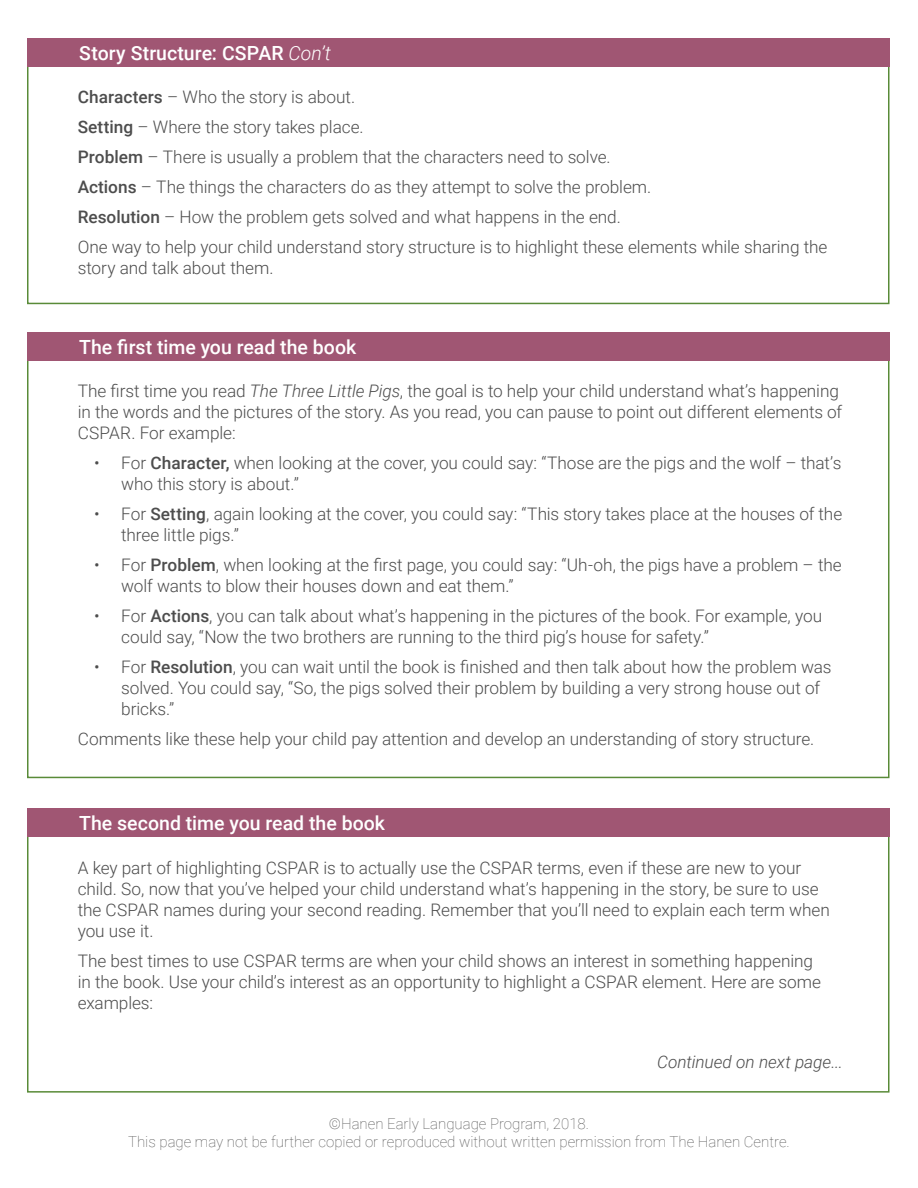
<style>
.page{position:relative;width:918px;height:1188px;background:#fff}
.page>*{position:absolute;margin:0;border:0;box-sizing:border-box;transform-origin:0 0}
.t1{font:500 19.5px "Roboto";color:#fff}
.t2{font:300 17.25px/21px "Roboto";letter-spacing:-.005em;color:#4d4d4d}
.t3{font:italic 300 17.25px "Roboto";color:#4d4d4d}
.t4{font:100 15px/18px "Roboto";color:#4d4d4d;text-align:center}
.s1{font-weight:300;font-style:italic}
.s2{font-weight:500}
.s3{font-style:italic}
</style>
<div class="page">
<div style="left:27px;top:38px;width:863px;height:29px;background:#a05673"></div>
<div style="left:27px;top:332px;width:863px;height:29px;background:#a05673"></div>
<div style="left:27px;top:808px;width:863px;height:29px;background:#a05673"></div>
<p class="t1" style="left:79px;top:39px;width:253px">Story Structure: CSPAR <span class="s1">Con’t</span></p>
<p class="t2" style="left:78px;top:81px;width:751px;line-height:30px"><span class="s2">Characters</span> – Who the story is about.<br><span class="s2">Setting</span> – Where the story takes place.<br><span class="s2">Problem</span> – There is usually a problem that the characters need to solve.<br><span class="s2">Actions</span> – The things the characters do as they attempt to solve the problem.<br><span class="s2">Resolution</span> – How the problem gets solved and what happens in the end.<br>One way to help your child understand story structure is to highlight these elements while sharing the</p>
<p class="t2" style="left:78px;top:257px;width:197px">story and talk about them.</p>
<p class="t1" style="left:79px;top:333px;width:279px">The first time you read the book</p>
<p class="t2" style="left:78px;top:380px;width:766px">The first time you read <span class="s3">The Three Little Pigs</span>, the goal is to help your child understand what’s happening in the words and the pictures of the story. As you read, you can pause to point out different elements of<br>CSPAR. For example:</p>
<p class="t2" style="left:121px;top:452px;width:722px;text-indent:-27px">• For <span class="s2">Character,</span> when looking at the cover, you could say: “Those are the pigs and the wolf – that’s who this story is about.”</p>
<p class="t2" style="left:121px;top:503px;width:723px;text-indent:-27px">• For <span class="s2">Setting</span>, again looking at the cover, you could say: “This story takes place at the houses of the three little pigs.”</p>
<p class="t2" style="left:121px;top:554px;width:722px;text-indent:-27px">• For <span class="s2">Problem</span>, when looking at the first page, you could say: “Uh-oh, the pigs have a problem – the wolf wants to blow their houses down and eat them.”</p>
<p class="t2" style="left:121px;top:605px;width:702px;text-indent:-27px">• For <span class="s2">Actions</span>, you can talk about what’s happening in the pictures of the book. For example, you could say, “Now the two brothers are running to the third pig’s house for safety.”</p>
<p class="t2" style="left:121px;top:656px;width:712px;text-indent:-27px">• For <span class="s2">Resolution</span>, you can wait until the book is finished and then talk about how the problem was solved. You could say, “So, the pigs solved their problem by building a very strong house out of bricks.”</p>
<p class="t2" style="left:78px;top:728px;width:738px">Comments like these help your child pay attention and develop an understanding of story structure.</p>
<p class="t1" style="left:79px;top:809px;width:307px">The second time you read the book</p>
<p class="t2" style="left:78px;top:856px;width:754px">A key part of highlighting CSPAR is to actually use the CSPAR terms, even if these are new to your child. So, now that you’ve helped your child understand what’s happening in the story, be sure to use the CSPAR names during your second reading. Remember that you’ll need to explain each term when you use it.</p>
<p class="t2" style="left:78px;top:949px;width:745px">The best times to use CSPAR terms are when your child shows an interest in something happening in the book. Use your child’s interest as an opportunity to highlight a CSPAR element. Here are some examples:</p>
<p class="t3" style="left:657px;top:1050px;width:187px">Continued on next page...</p>
<p class="t4" style="left:128px;top:1114px;width:663px">©Hanen Early Language Program, 2018.<br>This page may not be further copied or reproduced without written permission from The Hanen Centre.</p>
</div>
